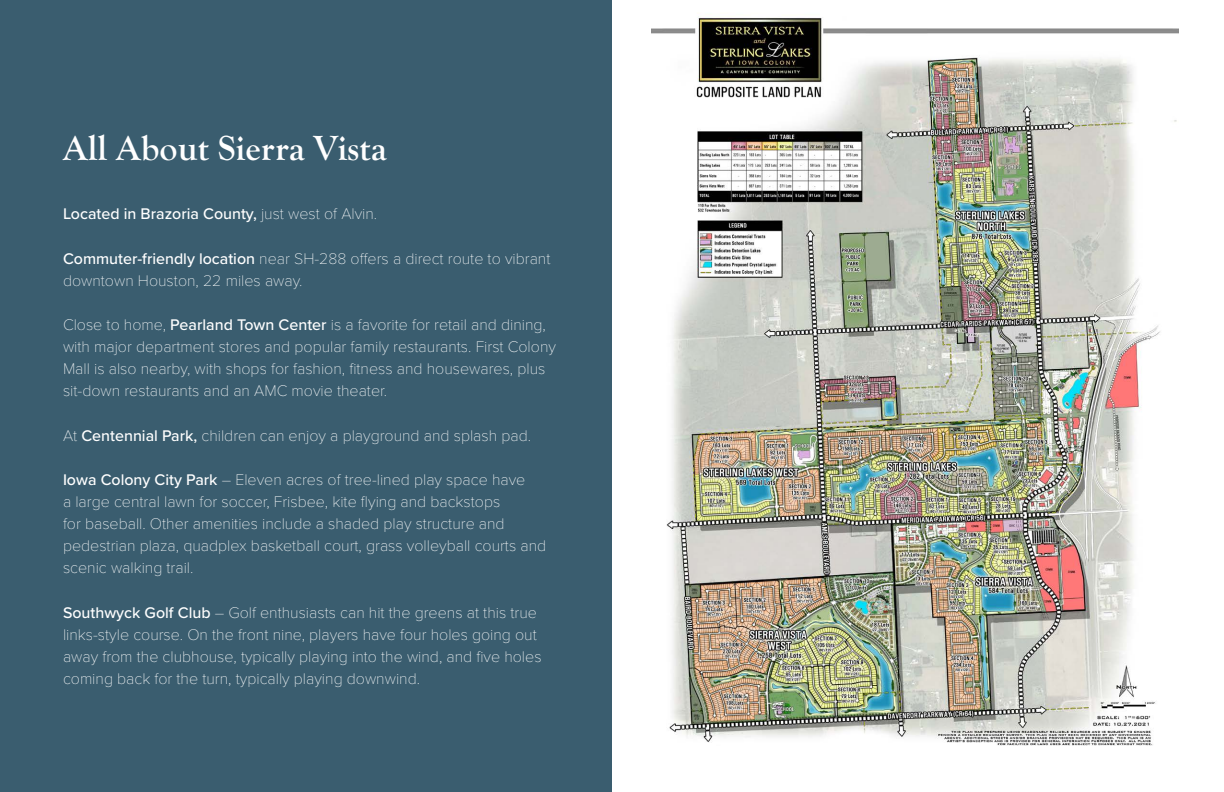
<style>
.page{position:relative;width:1224px;height:792px;background:#fff}
.page>*{position:absolute;margin:0;border:0;box-sizing:border-box;transform-origin:0 0}
.t1{font:700 36px "Goudy Old Sty";color:#fff}
.Intro_text_Small{font:100 16px/22px "Proxima Nova T";color:#fff}
.Intro_text_Small-2{font:500 16px "Proxima Nova";color:#fff}
.s1{font-family:"Proxima Nova T";font-weight:100}
.s2{font-family:"Proxima Nova";font-weight:500}
</style>
<div class="page">
<img style="left:651px;top:17px;width:528px;height:729px">
<div style="left:0;top:0;width:612px;height:792px;background:#3a5d6f"></div>
<p class="t1" style="left:63px;top:128px;width:325px">All About Sierra Vista</p>
<p class="Intro_text_Small-2" style="left:63px;top:202px;width:316px">Located in Brazoria County, <span class="s1">just west of Alvin.</span></p>
<p class="Intro_text_Small" style="left:63px;top:246px;width:489px"><span class="s2">Commuter-friendly location</span> near SH-288 offers a direct route to vibrant downtown Houston, 22 miles away.</p>
<p class="Intro_text_Small" style="left:63px;top:313px;width:494px">Close to home, <span class="s2">Pearland Town Center</span> is a favorite for retail and dining, with major department stores and popular family restaurants. First Colony Mall is also nearby, with shops for fashion, fitness and housewares, plus sit-down restaurants and an AMC movie theater.</p>
<p class="Intro_text_Small" style="left:63px;top:423px;width:470px">At <span class="s2">Centennial Park,</span> children can enjoy a playground and splash pad.</p>
<p class="Intro_text_Small" style="left:63px;top:468px;width:485px"><span class="s2">Iowa Colony City Park</span> – Eleven acres of tree-lined play space have<br>a large central lawn for soccer, Frisbee, kite flying and backstops<br>for baseball. Other amenities include a shaded play structure and pedestrian plaza, quadplex basketball court, grass volleyball courts and scenic walking trail.</p>
<p class="Intro_text_Small" style="left:63px;top:600px;width:480px"><span class="s2">Southwyck Golf Club</span> – Golf enthusiasts can hit the greens at this true links-style course. On the front nine, players have four holes going out away from the clubhouse, typically playing into the wind, and five holes coming back for the turn, typically playing downwind.</p>
</div>
